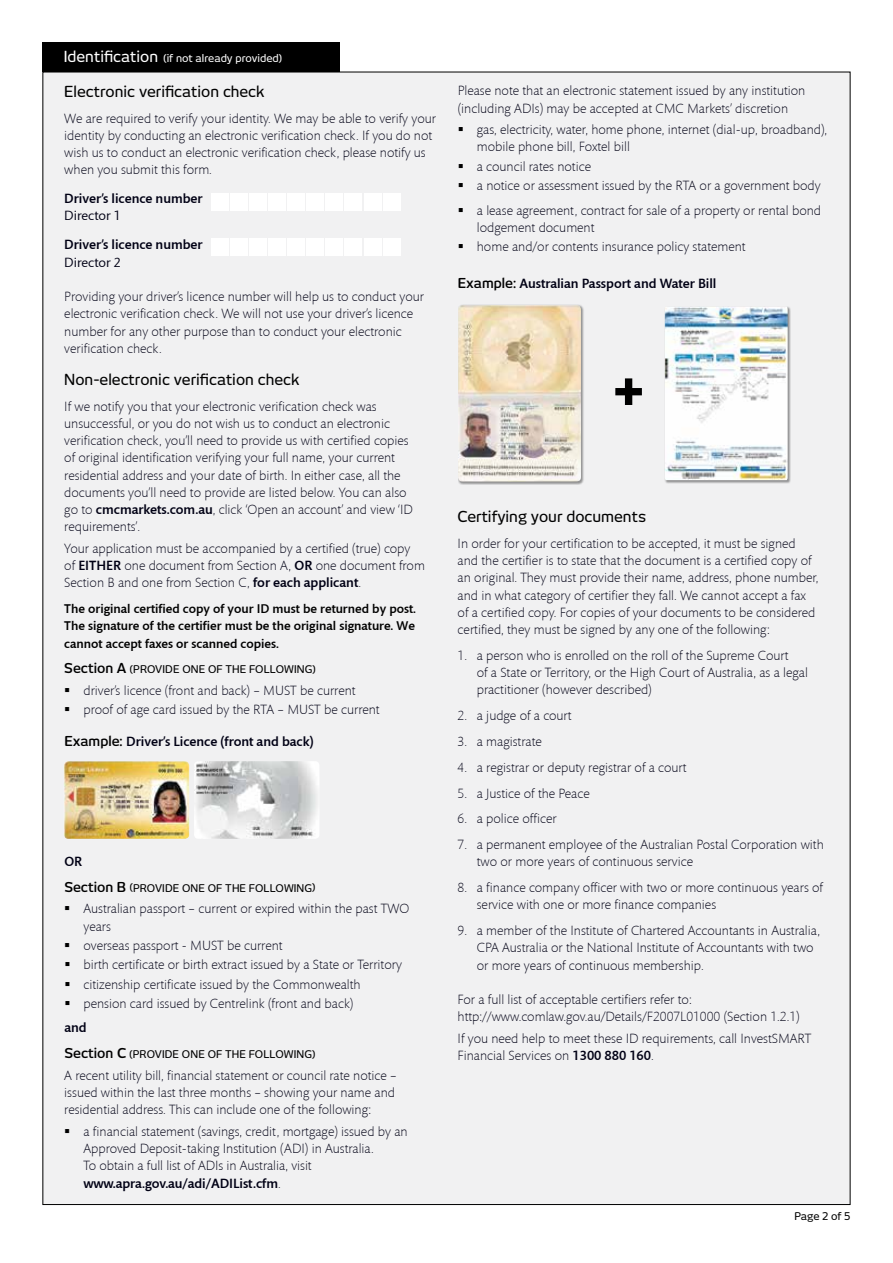
<style>
.page{position:relative;width:893px;height:1263px;background:#fff}
.page>*{position:absolute;margin:0;border:0;box-sizing:border-box;transform-origin:0 0}
.t1{font:900 condensed 52.5px "Helvetica Neue";color:#000}
.t2{font:500 15px "New June";color:#000}
.t3{font:300 13.5px/17.2px "Mundo Sans";color:#000014}
.t4{font:500 13.5px "Mundo Sans";color:#000014}
.t5{font:600 13.5px "New June";color:#000}
.t6{font:13.5px "Mundo Sans";color:#000014}
.t7{font:500 12.75px/17.2px "Mundo Sans";color:#000;text-align:justify}
.t8{font:500 10.5px "New June";letter-spacing:.01em;color:#000}
.t9{font:500 10.5px "New June";color:#fff}
.s1{font-size:15px}
.s2{font-weight:500}
.s3{font-weight:500;font-size:10.5px}
.s4{color:#000}
.s5{font-family:"New June";font-weight:600;color:#000}
</style>
<div class="page">
<div style="left:43px;top:72px;width:807px;height:1132px;background:#f1f1f2"></div>
<div style="left:43px;top:43px;width:297px;height:29px;background:#000"></div>
<div style="left:211px;top:193px;width:17px;height:17px;background:#fff"></div>
<div style="left:230px;top:193px;width:17px;height:17px;background:#fff"></div>
<div style="left:249px;top:193px;width:17px;height:17px;background:#fff"></div>
<div style="left:268px;top:193px;width:17px;height:17px;background:#fff"></div>
<div style="left:288px;top:193px;width:17px;height:17px;background:#fff"></div>
<div style="left:307px;top:193px;width:17px;height:17px;background:#fff"></div>
<div style="left:326px;top:193px;width:17px;height:17px;background:#fff"></div>
<div style="left:345px;top:193px;width:17px;height:17px;background:#fff"></div>
<div style="left:364px;top:193px;width:17px;height:17px;background:#fff"></div>
<div style="left:383px;top:193px;width:17px;height:17px;background:#fff"></div>
<div style="left:211px;top:238px;width:17px;height:17px;background:#fff"></div>
<div style="left:230px;top:238px;width:17px;height:17px;background:#fff"></div>
<div style="left:249px;top:238px;width:17px;height:17px;background:#fff"></div>
<div style="left:268px;top:238px;width:17px;height:17px;background:#fff"></div>
<div style="left:288px;top:238px;width:17px;height:17px;background:#fff"></div>
<div style="left:307px;top:238px;width:17px;height:17px;background:#fff"></div>
<div style="left:326px;top:238px;width:17px;height:17px;background:#fff"></div>
<div style="left:345px;top:238px;width:17px;height:17px;background:#fff"></div>
<div style="left:364px;top:238px;width:17px;height:17px;background:#fff"></div>
<div style="left:383px;top:238px;width:17px;height:17px;background:#fff"></div>
<img style="left:64px;top:761px;width:125px;height:78px">
<img style="left:194px;top:761px;width:125px;height:78px">
<div style="left:458px;top:305px;width:126px;height:180px;background:#000;opacity:.4"></div>
<img style="left:458px;top:305px;width:123px;height:177px">
<div style="left:664px;top:306px;width:127px;height:177px;background:#000;opacity:.4"></div>
<img style="left:665px;top:307px;width:123px;height:173px">
<p class="t9" style="left:64px;top:52px;width:220px"><span class="s1">Identification</span> (if not already provided)</p>
<p class="t2" style="left:64px;top:82px;width:202px">Electronic verification check</p>
<p class="t3" style="left:64px;top:110px;width:373px">We are required to verify your identity. We may be able to verify your identity by conducting an electronic verification check. If you do not wish us to conduct an electronic verification check, please notify us when you submit this form.</p>
<p class="t4" style="left:64px;top:191px;width:140px">Driver’s licence number</p>
<p class="t6" style="left:64px;top:209px;width:58px">Director 1</p>
<p class="t4" style="left:64px;top:237px;width:140px">Driver’s licence number</p>
<p class="t6" style="left:64px;top:255px;width:58px">Director 2</p>
<p class="t3" style="left:64px;top:288px;width:361px">Providing your driver’s licence number will help us to conduct your electronic verification check. We will not use your driver’s licence number for any other purpose than to conduct your electronic verification check.</p>
<p class="t2" style="left:64px;top:371px;width:237px">Non-electronic verification check</p>
<p class="t3" style="left:64px;top:398px;width:350px">If we notify you that your electronic verification check was unsuccessful, or you do not wish us to conduct an electronic verification check, you’ll need to provide us with certified copies of original identification verifying your full name, your current residential address and your date of birth. In either case, all the documents you’ll need to provide are listed below. You can also go to <span class="s2">cmcmarkets.com.au</span>, click ‘Open an account’ and view ‘ID requirements’.</p>
<p class="t3" style="left:64px;top:540px;width:362px">Your application must be accompanied by a certified (true) copy<br>of <span class="s2">EITHER</span> one document from Section A, <span class="s2">OR</span> one document from<br>Section B and one from Section C, <span class="s2">for each applicant</span>.</p>
<p class="t7" style="left:64px;top:601px;width:353px">The original certified copy of your ID must be returned by post.<br>The signature of the certifier must be the original signature. We cannot accept faxes or scanned copies.</p>
<p class="t5" style="left:64px;top:661px;width:77px">Section A <span class="s3">(pro</span></p>
<p class="t8" style="left:155px;top:663px;width:14px">vide</p>
<p class="t8" style="left:182px;top:663px;width:135px">ONE of the following)</p>
<p class="t3" style="left:64px;top:682px;width:293px"><span class="s4">▪</span> driver’s licence (front and back) – MUST be current</p>
<p class="t3" style="left:64px;top:702px;width:317px"><span class="s4">▪</span> proof of age card issued by the RTA – MUST be current</p>
<p class="t4" style="left:64px;top:735px;width:251px"><span class="s5">Example:</span> Driver’s Licence (front and back)</p>
<p class="t4" style="left:64px;top:854px;width:19px">OR</p>
<p class="t5" style="left:64px;top:879px;width:77px">Section B <span class="s3">(pro</span></p>
<p class="t8" style="left:155px;top:882px;width:14px">vide</p>
<p class="t8" style="left:182px;top:882px;width:135px">ONE of the following)</p>
<p class="t3" style="left:83px;top:901px;width:327px;text-indent:-19px"><span class="s4">▪</span> Australian passport – current or expired within the past TWO years</p>
<p class="t3" style="left:64px;top:937px;width:220px"><span class="s4">▪</span> overseas passport - MUST be current</p>
<p class="t3" style="left:64px;top:957px;width:339px"><span class="s4">▪</span> birth certificate or birth extract issued by a State or Territory</p>
<p class="t3" style="left:64px;top:976px;width:298px"><span class="s4">▪</span> citizenship certificate issued by the Commonwealth</p>
<p class="t3" style="left:64px;top:992px;width:290px;line-height:23.7px"><span class="s4">▪</span> pension card issued by Centrelink (front and back) <span class="s2">and</span></p>
<p class="t5" style="left:64px;top:1045px;width:77px">Section C <span class="s3">(pro</span></p>
<p class="t8" style="left:155px;top:1048px;width:14px">vide</p>
<p class="t8" style="left:182px;top:1048px;width:135px">ONE of the following)</p>
<p class="t3" style="left:64px;top:1067px;width:334px">A recent utility bill, financial statement or council rate notice – issued within the last three months – showing your name and residential address. This can include one of the following:</p>
<p class="t3" style="left:83px;top:1123px;width:326px;text-indent:-19px"><span class="s4">▪</span> a financial statement (savings, credit, mortgage) issued by an Approved Deposit-taking Institution (ADI) in Australia.<br>To obtain a full list of ADIs in Australia, visit <span class="s2">www.apra.gov.au/adi/ADIList.cfm</span>.</p>
<p class="t3" style="left:458px;top:83px;width:349px">Please note that an electronic statement issued by any institution (including ADIs) may be accepted at CMC Markets’ discretion</p>
<p class="t3" style="left:477px;top:121px;width:352px;text-indent:-19px"><span class="s4">▪</span> gas, electricity, water, home phone, internet (dial-up, broadband), mobile phone bill, Foxtel bill</p>
<p class="t3" style="left:458px;top:158px;width:135px"><span class="s4">▪</span> a council rates notice</p>
<p class="t3" style="left:458px;top:177px;width:365px"><span class="s4">▪</span> a notice or assessment issued by the RTA or a government body</p>
<p class="t3" style="left:477px;top:202px;width:346px;text-indent:-19px"><span class="s4">▪</span> a lease agreement, contract for sale of a property or rental bond lodgement document</p>
<p class="t3" style="left:458px;top:239px;width:289px"><span class="s4">▪</span> home and/or contents insurance policy statement</p>
<p class="t4" style="left:458px;top:276px;width:260px"><span class="s5">Example:</span> Australian Passport and Water Bill</p>
<h1 class="t1" style="left:613px;top:354px;width:33px">+</h1>
<p class="t2" style="left:458px;top:508px;width:190px">Certifying your documents</p>
<p class="t3" style="left:458px;top:535px;width:362px">In order for your certification to be accepted, it must be signed and the certifier is to state that the document is a certified copy of an original. They must provide their name, address, phone number, and in what category of certifier they fall. We cannot accept a fax of a certified copy. For copies of your documents to be considered certified, they must be signed by any one of the following:</p>
<p class="t3" style="left:477px;top:647px;width:333px;text-indent:-19px">1. a person who is enrolled on the roll of the Supreme Court<br>of a State or Territory, or the High Court of Australia, as a legal practitioner (however described)</p>
<p class="t3" style="left:458px;top:707px;width:115px">2. a judge of a court</p>
<p class="t3" style="left:458px;top:733px;width:86px">3. a magistrate</p>
<p class="t3" style="left:458px;top:759px;width:230px">4. a registrar or deputy registrar of a court</p>
<p class="t3" style="left:458px;top:785px;width:134px">5. a Justice of the Peace</p>
<p class="t3" style="left:458px;top:811px;width:100px">6. a police officer</p>
<p class="t3" style="left:477px;top:836px;width:349px;text-indent:-19px">7. a permanent employee of the Australian Postal Corporation with two or more years of continuous service</p>
<p class="t3" style="left:477px;top:879px;width:348px;text-indent:-19px">8. a finance company officer with two or more continuous years of service with one or more finance companies</p>
<p class="t3" style="left:477px;top:922px;width:345px;text-indent:-19px">9. a member of the Institute of Chartered Accountants in Australia,<br>CPA Australia or the National Institute of Accountants with two or more years of continuous membership.</p>
<p class="t3" style="left:458px;top:991px;width:344px">For a full list of acceptable certifiers refer to: http://www.comlaw.gov.au/Details/F2007L01000 (Section 1.2.1)</p>
<p class="t3" style="left:458px;top:1030px;width:355px">If you need help to meet these ID requirements, call InvestSMART<br>Financial Services on <span class="s2">1300 880 160</span>.</p>
<p class="t8" style="left:794px;top:1210px;width:58px">Page 2 of 5</p>
</div>
